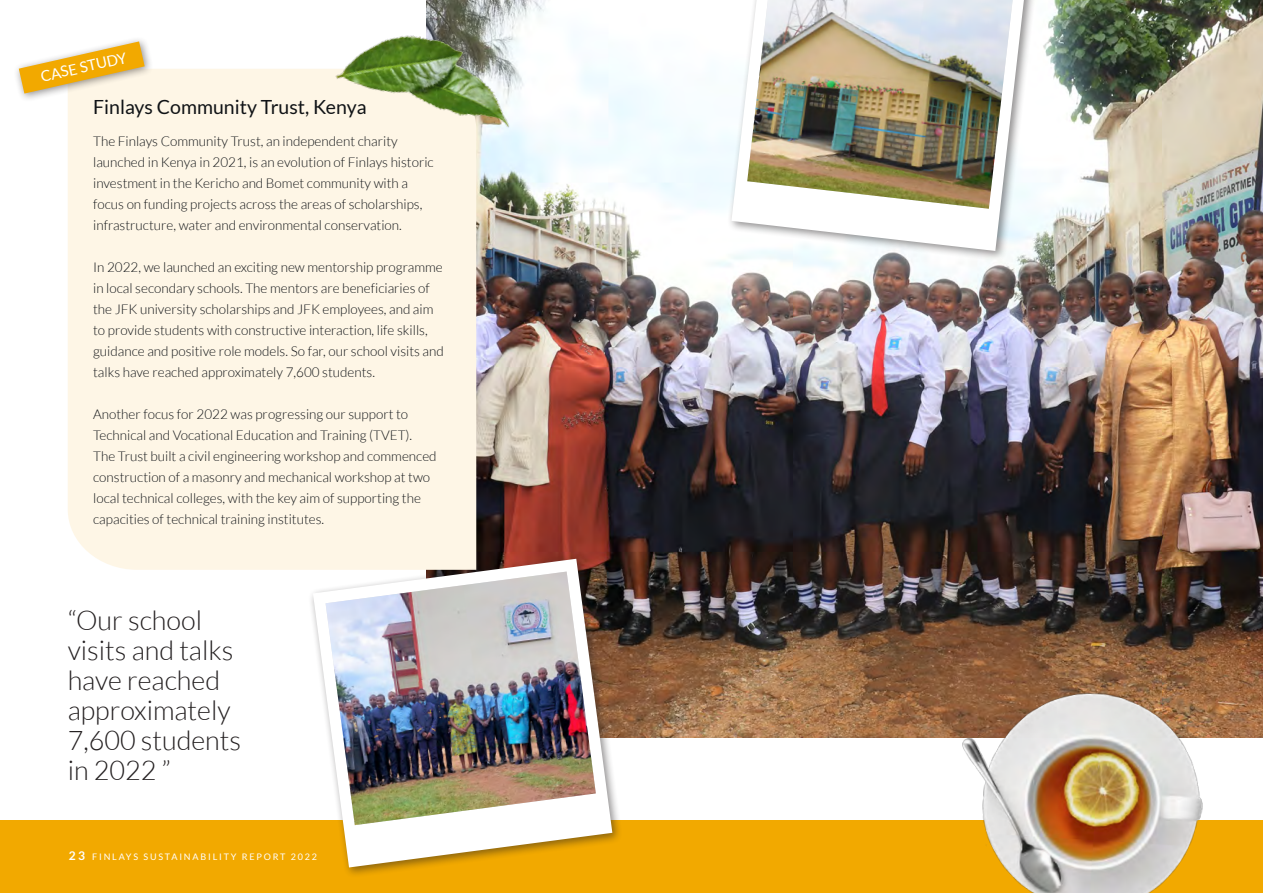
<style>
.page{position:relative;width:1263px;height:893px;background:#fff}
.page>*{position:absolute;margin:0;border:0;box-sizing:border-box;transform-origin:0 0}
.Pull_out_quite_range{font:300 27px/30px "Lato";color:#231f20}
.Case_Study_title{font:19.5px "Lato";color:#101316}
.Body_Copy{font:15px "Lato";color:#fff}
.Body_Copy-2{font:300 13.5px/21px "Lato";color:#101316}
.Body_Copy-3{font:9px "Lato";letter-spacing:.2em;color:#fff}
.s1{font-weight:700;font-size:12px}
</style>
<div class="page">
<img style="left:476px;top:0;width:787px;height:738px">
<div style="left:68px;top:69px;width:408px;height:501px;background:#fef6e6"></div>
<div style="left:13px;top:35px;width:141px;height:68px;background:#231f20;opacity:.5"></div>
<svg style="left:19px;top:41px;width:126px;height:53px"></svg>
<div style="left:0;top:821px;width:1263px;height:72px;background:#f2a900"></div>
<div style="left:308px;top:554px;width:315px;height:324px;background:#231f20;opacity:.5"></div>
<svg style="left:313px;top:559px;width:299px;height:308px"></svg>
<img style="left:326px;top:572px;width:270px;height:253px">
<img style="left:323px;top:0;width:193px;height:150px">
<img style="left:932px;top:661px;width:317px;height:232px">
<div style="left:727px;top:0;width:310px;height:262px;background:#231f20;opacity:.5"></div>
<svg style="left:731px;top:0;width:293px;height:251px"></svg>
<img style="left:747px;top:0;width:266px;height:209px">
<p class="Body_Copy" style="left:39px;top:69px;width:89px;rotate:-13deg">CASE STUDY</p>
<p class="Case_Study_title" style="left:93px;top:96px;width:275px">Finlays Community Trust, Kenya</p>
<p class="Body_Copy-2" style="left:93px;top:131px;width:342px">The Finlays Community Trust, an independent charity launched in Kenya in 2021, is an evolution of Finlays historic investment in the Kericho and Bomet community with a focus on funding projects across the areas of scholarships, infrastructure, water and environmental conservation.</p>
<p class="Body_Copy-2" style="left:93px;top:257px;width:352px">In 2022, we launched an exciting new mentorship programme in local secondary schools. The mentors are beneficiaries of the JFK university scholarships and JFK employees, and aim to provide students with constructive interaction, life skills, guidance and positive role models. So far, our school visits and talks have reached approximately 7,600 students.</p>
<p class="Body_Copy-2" style="left:93px;top:404px;width:345px">Another focus for 2022 was progressing our support to Technical and Vocational Education and Training (TVET).<br>The Trust built a civil engineering workshop and commenced construction of a masonry and mechanical workshop at two local technical colleges, with the key aim of supporting the capacities of technical training institutes.</p>
<p class="Pull_out_quite_range" style="left:68px;top:605px;width:175px">“Our school visits and talks have reached approximately<br>7,600 students in 2022 ”</p>
<p class="Body_Copy-3" style="left:69px;top:852px;width:250px"><span class="s1">23</span> FINLAYS SUSTAINABILITY REPORT 2022</p>
</div>
